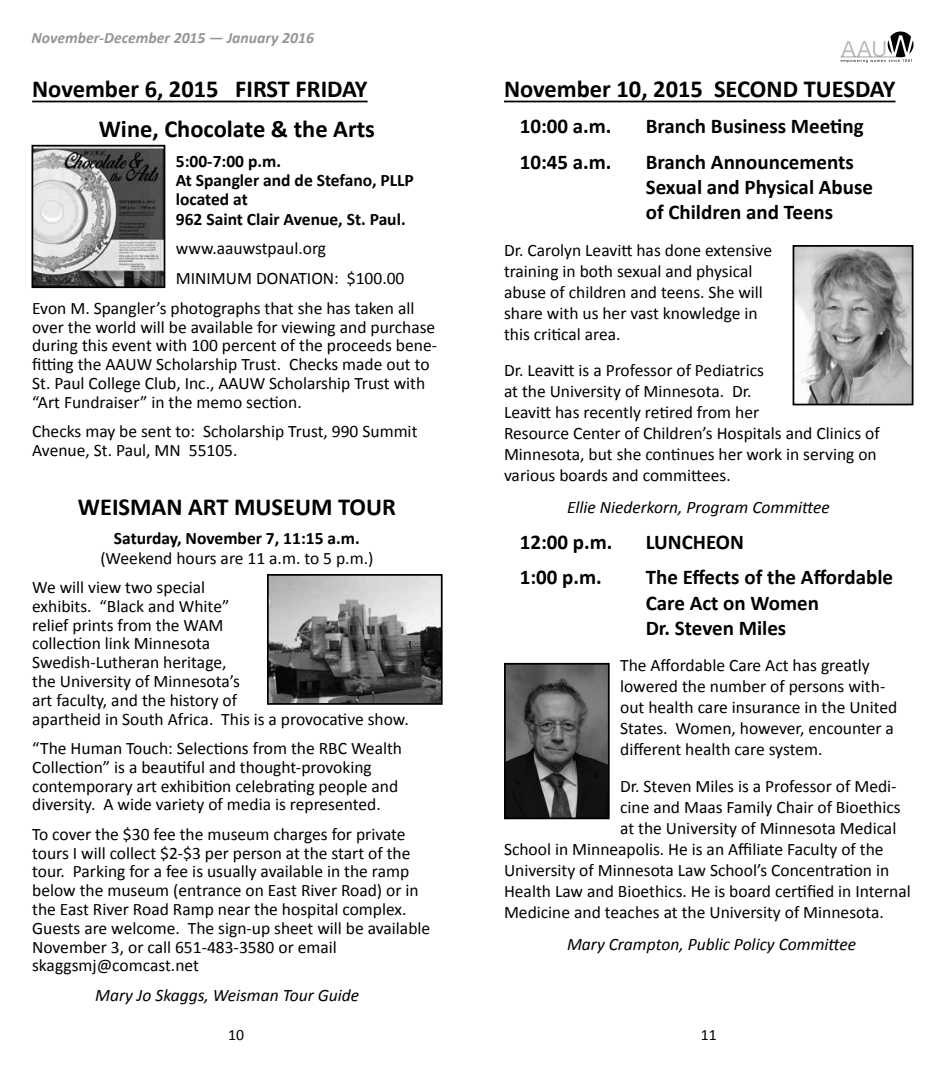
<style>
.page{position:relative;width:945px;height:1071px;background:#fff}
.page>*{position:absolute;margin:0;border:0;box-sizing:border-box;transform-origin:0 0}
.t1{font:700 24.5px/39.9px "Calibri";color:#000}
.t2{font:700 21px/25.2px "Calibri";color:#000}
.t3{font:17.5px/18.9px "Calibri";color:#000}
.t4{font:700 17.5px/19.2px "Calibri";color:#000}
.t5{font:italic 17.5px "Calibri";color:#000}
.t6{font:italic 700 15.75px "Calibri";color:#939598}
.t7{font:15.75px "Calibri";color:#000}
</style>
<div class="page">
<svg style="left:841px;top:32px;width:73px;height:31px"></svg>
<hr style="left:504px;top:101px;width:392px;height:1px;background:#000">
<img style="left:796px;top:248px;width:115px;height:154px">
<div style="left:793px;top:245px;width:121px;height:160px;border:2px solid #000"></div>
<img style="left:507px;top:666px;width:100px;height:150px">
<div style="left:504px;top:663px;width:106px;height:156px;border:2px solid #000"></div>
<hr style="left:32px;top:101px;width:336px;height:1px;background:#000">
<img style="left:35px;top:148px;width:127px;height:137px">
<div style="left:32px;top:145px;width:133px;height:143px;border:2px solid #000"></div>
<img style="left:270px;top:577px;width:170px;height:125px">
<div style="left:267px;top:574px;width:176px;height:131px;border:2px solid #000"></div>
<p class="t6" style="left:32px;top:28px;width:284px">November-December 2015 — January 2016</p>
<h1 class="t1" style="left:99px;top:68px;width:278px;text-indent:-67px">November 6, 2015 FIRST FRIDAY<br>Wine, Chocolate &amp; the Arts</h1>
<p class="t4" style="left:176px;top:151px;width:240px">5:00-7:00 p.m.<br>At Spangler and de Stefano, PLLP located at<br>962 Saint Clair Avenue, St. Paul.</p>
<p class="t3" style="left:176px;top:238px;width:152px">www.aauwstpaul.org</p>
<p class="t3" style="left:176px;top:268px;width:230px">MINIMUM DONATION: $100.00</p>
<p class="t3" style="left:32px;top:298px;width:384px">Evon M. Spangler’s photographs that she has taken all</p>
<p class="t3" style="left:32px;top:317px;width:406px">over the world will be available for viewing and purchase during this event with 100 percent of the proceeds bene&shy;fitting the AAUW Scholarship Trust. Checks made out to St. Paul College Club, Inc., AAUW Scholarship Trust with “Art Fundraiser” in the memo section.</p>
<p class="t3" style="left:32px;top:421px;width:387px">Checks may be sent to: Scholarship Trust, 990 Summit<br>Avenue, St. Paul, MN 55105.</p>
<h1 class="t1" style="left:78px;top:485px;width:319px">WEISMAN ART MUSEUM TOUR</h1>
<p class="t4" style="left:114px;top:528px;width:247px">Saturday, November 7, 11:15 a.m.</p>
<p class="t3" style="left:32px;top:542px;width:343px;line-height:29.4px;text-indent:68px">(Weekend hours are 11 a.m. to 5 p.m.)<br>We will view two special</p>
<p class="t3" style="left:32px;top:596px;width:378px">exhibits. “Black and White”<br>relief prints from the WAM<br>collection link Minnesota<br>Swedish-Lutheran heritage,<br>the University of Minnesota’s<br>art faculty, and the history of<br>apartheid in South Africa. This is a provocative show.</p>
<p class="t3" style="left:32px;top:738px;width:372px">“The Human Touch: Selections from the RBC Wealth Collection” is a beautiful and thought-provoking contemporary art exhibition celebrating people and diversity. A wide variety of media is represented.</p>
<p class="t3" style="left:32px;top:824px;width:400px">To cover the $30 fee the museum charges for private tours I will collect $2-$3 per person at the start of the tour. Parking for a fee is usually available in the ramp below the museum (entrance on East River Road) or in the East River Road Ramp near the hospital complex.<br>Guests are welcome. The sign-up sheet will be available November 3, or call 651-483-3580 or email skaggsmj@comcast.net</p>
<p class="t5" style="left:95px;top:984px;width:266px">Mary Jo Skaggs, Weisman Tour Guide</p>
<h1 class="t1" style="left:504px;top:68px;width:393px">November 10, 2015 SECOND TUESDAY</h1>
<p class="t2" style="left:520px;top:112px;width:93px">10:00 a.m.</p>
<p class="t2" style="left:646px;top:112px;width:220px">Branch Business Meeting</p>
<p class="t2" style="left:520px;top:148px;width:93px">10:45 a.m.</p>
<p class="t2" style="left:646px;top:148px;width:229px">Branch Announcements<br>Sexual and Physical Abuse of Children and Teens</p>
<p class="t3" style="left:504px;top:239px;width:270px;line-height:21px">Dr. Carolyn Leavitt has done extensive training in both sexual and physical abuse of children and teens. She will share with us her vast knowledge in this critical area.</p>
<p class="t3" style="left:504px;top:359px;width:377px;line-height:21px">Dr. Leavitt is a Professor of Pediatrics<br>at the University of Minnesota. Dr.<br>Leavitt has recently retired from her<br>Resource Center of Children’s Hospitals and Clinics of Minnesota, but she continues her work in serving on various boards and committees.</p>
<p class="t5" style="left:567px;top:496px;width:264px">Ellie Niederkorn, Program Committee</p>
<p class="t2" style="left:520px;top:528px;width:94px">12:00 p.m.</p>
<p class="t2" style="left:646px;top:528px;width:100px">LUNCHEON</p>
<p class="t2" style="left:520px;top:564px;width:84px">1:00 p.m.</p>
<p class="t2" style="left:646px;top:564px;width:249px">The Effects of the Affordable<br>Care Act on Women<br>Dr. Steven Miles</p>
<p class="t3" style="left:620px;top:654px;width:279px;line-height:21px">The Affordable Care Act has greatly lowered the number of persons with&shy;out health care insurance in the United States. Women, however, encounter a different health care system.</p>
<p class="t3" style="left:620px;top:776px;width:278px">Dr. Steven Miles is a Professor of Medi-</p>
<p class="t3" style="left:620px;top:797px;width:282px">cine and Maas Family Chair of Bioethics</p>
<p class="t3" style="left:620px;top:818px;width:278px">at the University of Minnesota Medical</p>
<p class="t3" style="left:504px;top:839px;width:381px">School in Minneapolis. He is an Affiliate Faculty of the</p>
<p class="t3" style="left:504px;top:860px;width:387px">University of Minnesota Law School’s Concentration in</p>
<p class="t3" style="left:504px;top:881px;width:408px">Health Law and Bioethics. He is board certified in Internal</p>
<p class="t3" style="left:504px;top:902px;width:381px">Medicine and teaches at the University of Minnesota.</p>
<p class="t5" style="left:567px;top:933px;width:291px">Mary Crampton, Public Policy Committee</p>
<p class="t7" style="left:228px;top:1025px;width:17px">10</p>
<p class="t7" style="left:701px;top:1025px;width:17px">11</p>
</div>
